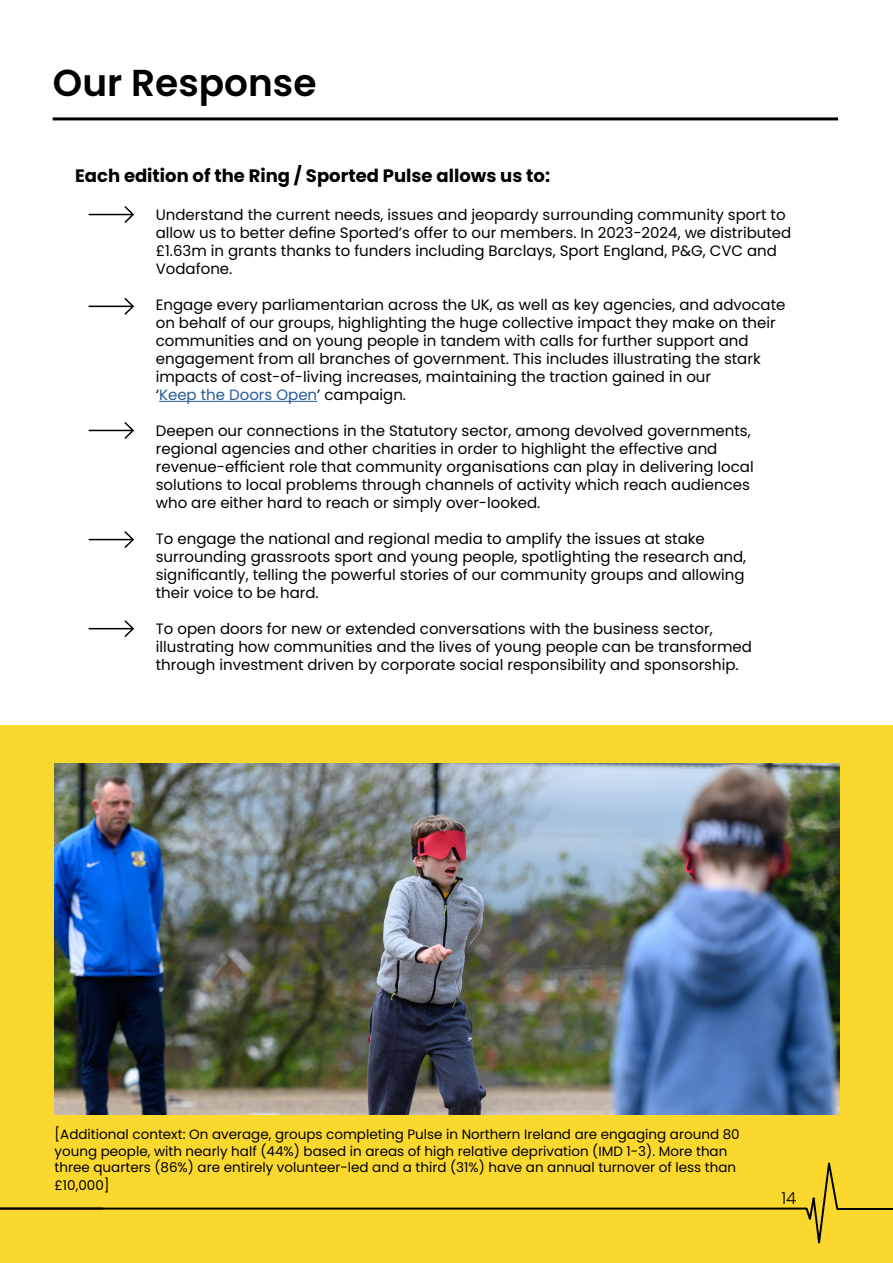
<style>
.page{position:relative;width:893px;height:1263px;background:#fff}
.page>*{position:absolute;margin:0;border:0;box-sizing:border-box;transform-origin:0 0}
.t1{font:600 37.5px "Poppins";color:#000}
.t2{font:700 18px "Poppins";color:#000}
.t3{font:300 16.5px "Poppins";color:#000}
.t4{font:15px/18px "Poppins";color:#000}
.t5{font:13.5px/16.2px "Poppins";color:#000}
.s1{color:#275b9b}
</style>
<div class="page">
<div style="left:0;top:726px;width:893px;height:537px;background:#fbd82e"></div>
<svg style="left:0;top:1162px;width:893px;height:81px"></svg>
<hr style="left:53px;top:117px;width:785px;height:3px;background:#000">
<hr style="left:159px;top:401px;width:158px;height:1px;background:#275b9b">
<hr style="left:89px;top:306px;width:43px;height:1px;background:#000">
<svg style="left:123px;top:298px;width:11px;height:17px"></svg>
<hr style="left:89px;top:214px;width:43px;height:1px;background:#000">
<svg style="left:123px;top:206px;width:11px;height:17px"></svg>
<hr style="left:89px;top:430px;width:43px;height:1px;background:#000">
<svg style="left:123px;top:422px;width:11px;height:17px"></svg>
<hr style="left:89px;top:628px;width:43px;height:1px;background:#000">
<svg style="left:123px;top:620px;width:11px;height:17px"></svg>
<hr style="left:89px;top:539px;width:43px;height:1px;background:#000">
<svg style="left:123px;top:531px;width:11px;height:17px"></svg>
<img style="left:55px;top:763px;width:785px;height:351px">
<h1 class="t1" style="left:53px;top:61px;width:265px">Our Response</h1>
<p class="t2" style="left:75px;top:165px;width:476px">Each edition of the Ring / Sported Pulse allows us to:</p>
<p class="t4" style="left:156px;top:206px;width:637px">Understand the current needs, issues and jeopardy surrounding community sport to allow us to better define Sported’s offer to our members. In 2023-2024, we distributed £1.63m in grants thanks to funders including Barclays, Sport England, P&amp;G, CVC and Vodafone.</p>
<p class="t4" style="left:156px;top:296px;width:631px">Engage every parliamentarian across the UK, as well as key agencies, and advocate on behalf of our groups, highlighting the huge collective impact they make on their communities and on young people in tandem with calls for further support and engagement from all branches of government. This includes illustrating the stark impacts of cost-of-living increases, maintaining the traction gained in our<br>‘<span class="s1">Keep the Doors Open</span>’ campaign.</p>
<p class="t4" style="left:156px;top:422px;width:599px">Deepen our connections in the Statutory sector, among devolved governments, regional agencies and other charities in order to highlight the effective and revenue-efficient role that community organisations can play in delivering local solutions to local problems through channels of activity which reach audiences who are either hard to reach or simply over-looked.</p>
<p class="t4" style="left:156px;top:530px;width:592px">To engage the national and regional media to amplify the issues at stake surrounding grassroots sport and young people, spotlighting the research and, significantly, telling the powerful stories of our community groups and allowing their voice to be hard.</p>
<p class="t4" style="left:156px;top:620px;width:598px">To open doors for new or extended conversations with the business sector, illustrating how communities and the lives of young people can be transformed through investment driven by corporate social responsibility and sponsorship.</p>
<p class="t5" style="left:55px;top:1127px;width:687px">[Additional context: On average, groups completing Pulse in Northern Ireland are engaging around 80 young people, with nearly half (44%) based in areas of high relative deprivation (IMD 1-3). More than three quarters (86%) are entirely volunteer-led and a third (31%) have an annual turnover of less than</p>
<p class="t5" style="left:55px;top:1177px;width:56px">£10,000]</p>
<p class="t3" style="left:781px;top:1189px;width:16px">14</p>
</div>
